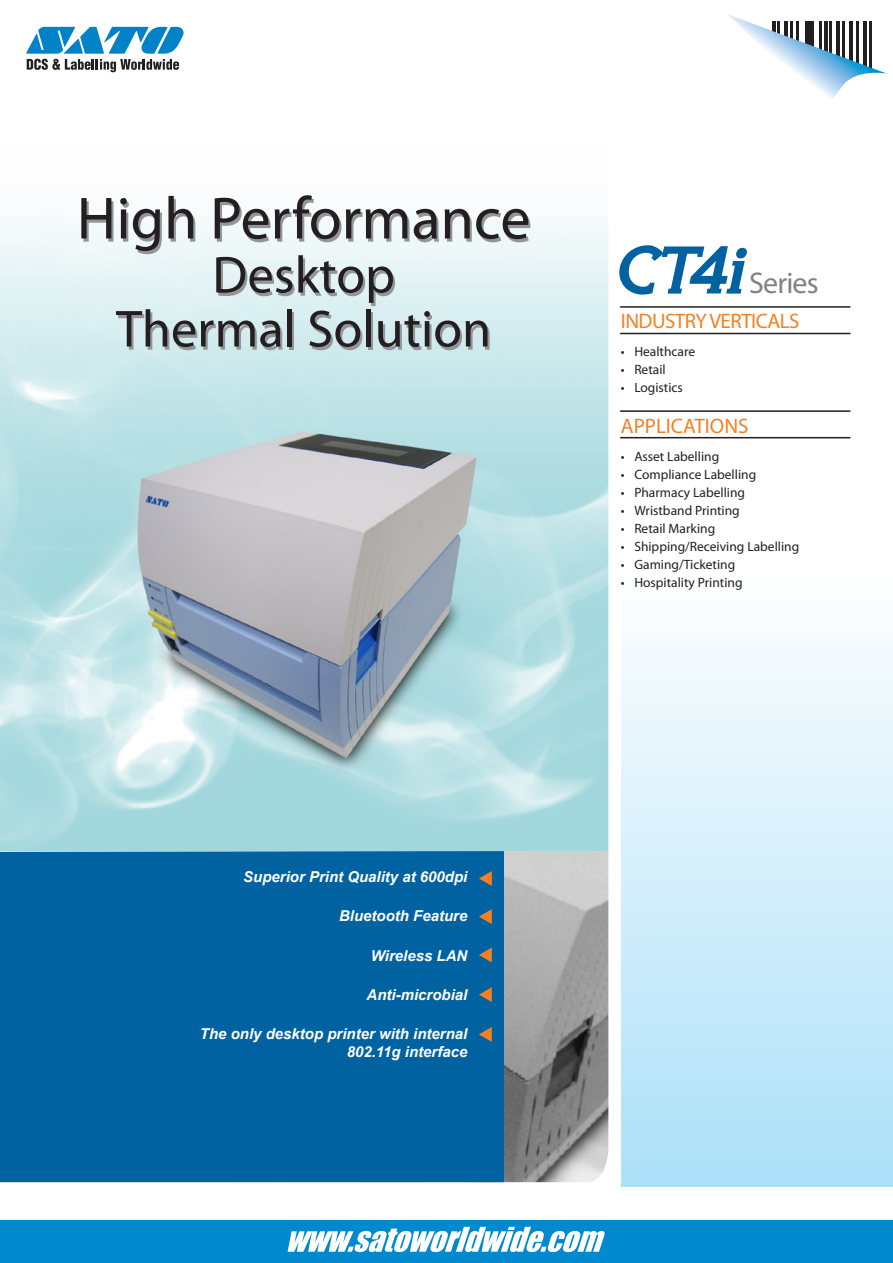
<style>
.page{position:relative;width:893px;height:1263px;background:#fff}
.page>*{position:absolute;margin:0;border:0;box-sizing:border-box;transform-origin:0 0}
.t1{font:60px "Myriad Pro";color:#231f20}
.t2{font:52.5px "Myriad Pro";color:#231f20}
.t3{font:30px "Myriad Pro";letter-spacing:-.03em;color:#808285}
.t4{font:21px "Myriad Pro";letter-spacing:-.025em;color:#f58021}
.t5{font:21px "Myriad Pro";color:#f58021}
.t6{font:italic 700 15px/18px "Arial";color:#fff;text-align:right}
.t7{font:13.5px "Myriad Pro";color:#231f20}
.s1{font-family:"Keira";font-weight:700;font-style:italic;font-size:57px;color:#0162a2}
</style>
<div class="page">
<div style="left:622px;top:539px;width:271px;height:647px;background:linear-gradient(to bottom,#fff,#abe0f8)"></div>
<img style="left:0;top:72px;width:608px;height:779px">
<svg style="left:619px;top:245px;width:128px;height:50px"></svg>
<hr style="left:620px;top:306px;width:230px;height:2px;background:#231f20">
<hr style="left:620px;top:333px;width:230px;height:1px;background:#231f20">
<hr style="left:620px;top:410px;width:230px;height:2px;background:#231f20">
<hr style="left:620px;top:437px;width:230px;height:1px;background:#231f20">
<img style="left:504px;top:851px;width:104px;height:331px">
<div style="left:0;top:851px;width:504px;height:331px;background:#0162a2"></div>
<svg style="left:479px;top:871px;width:13px;height:15px"></svg>
<svg style="left:479px;top:909px;width:13px;height:15px"></svg>
<svg style="left:479px;top:947px;width:13px;height:15px"></svg>
<svg style="left:479px;top:987px;width:13px;height:15px"></svg>
<svg style="left:479px;top:1027px;width:13px;height:15px"></svg>
<svg style="left:26px;top:27px;width:158px;height:45px"></svg>
<svg style="left:729px;top:15px;width:158px;height:84px"></svg>
<div style="left:0;top:1220px;width:892px;height:43px;background:#0089cf"></div>
<svg style="left:288px;top:1227px;width:317px;height:25px"></svg>
<p class="t1" style="left:77px;top:181px;width:455px">High Performance</p>
<p class="t2" style="left:212px;top:242px;width:184px">Desktop</p>
<p class="t2" style="left:116px;top:296px;width:377px">Thermal Solution</p>
<p class="t3" style="left:614px;top:264px;width:206px"><span class="s1">CT4i</span> Series</p>
<p class="t4" style="left:621px;top:308px;width:180px">INDUSTRY VERTICALS</p>
<p class="t7" style="left:621px;top:344px;width:76px">• Healthcare</p>
<p class="t7" style="left:621px;top:362px;width:46px">• Retail</p>
<p class="t7" style="left:621px;top:380px;width:64px">• Logistics</p>
<p class="t5" style="left:621px;top:413px;width:129px">APPLICATIONS</p>
<p class="t7" style="left:621px;top:449px;width:100px">• Asset Labelling</p>
<p class="t7" style="left:621px;top:467px;width:137px">• Compliance Labelling</p>
<p class="t7" style="left:621px;top:485px;width:126px">• Pharmacy Labelling</p>
<p class="t7" style="left:621px;top:503px;width:121px">• Wristband Printing</p>
<p class="t7" style="left:621px;top:521px;width:96px">• Retail Marking</p>
<p class="t7" style="left:621px;top:539px;width:180px">• Shipping/Receiving Labelling</p>
<p class="t7" style="left:621px;top:557px;width:116px">• Gaming/Ticketing</p>
<p class="t7" style="left:621px;top:575px;width:123px">• Hospitality Printing</p>
<p class="t6" style="left:243px;top:868px;width:226px">Superior Print Quality at 600dpi</p>
<p class="t6" style="left:339px;top:908px;width:130px">Bluetooth Feature</p>
<p class="t6" style="left:371px;top:947px;width:98px">Wireless LAN</p>
<p class="t6" style="left:367px;top:986px;width:102px">Anti-microbial</p>
<p class="t6" style="left:200px;top:1025px;width:269px">The only desktop printer with internal<br>802.11g interface</p>
</div>
